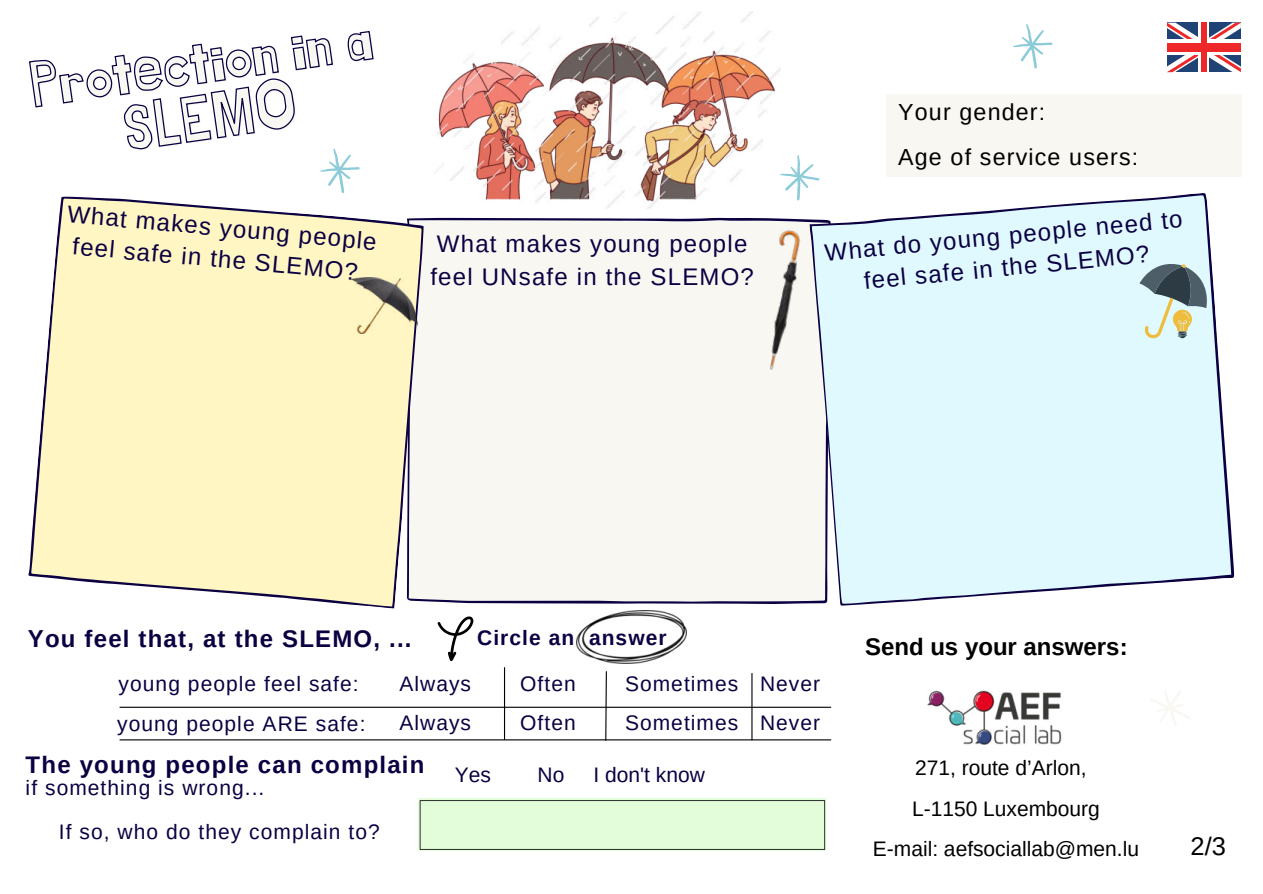
<style>
.page{position:relative;width:1263px;height:894px;background:#fff}
.page>*{position:absolute;margin:0;border:0;box-sizing:border-box;transform-origin:0 0}
.t1{font:25.5px "Arimo";color:#000}
.t2{font:24px/31.7px "Arimo";letter-spacing:.05em;color:#0b0042;text-align:center}
.t3{font:700 24px "Arimo";letter-spacing:.05em;color:#0b0042}
.t4{font:700 24px "Arimo";color:#000}
.t5{font:23.25px "Arimo";letter-spacing:.05em;color:#000}
.t6{font:21px "Arimo";letter-spacing:.05em;color:#0b0042}
.t7{font:21px/40.5px "Arimo";color:#000;text-align:center}
.t8{font:700 21px "Arimo";letter-spacing:.05em;color:#0b0042}
</style>
<div class="page">
<div style="left:424px;top:218px;width:385px;height:385px;background:#f8f7f2"></div>
<svg style="left:809px;top:193px;width:425px;height:412px;background:#def4fa"></svg>
<svg style="left:28px;top:196px;width:396px;height:412px;background:#f9f1c9"></svg>
<svg style="left:781px;top:155px;width:39px;height:45px"></svg>
<svg style="left:1139px;top:264px;width:68px;height:74px;background:#a3b2ac"></svg>
<img style="left:745px;top:225px;width:74px;height:151px">
<svg style="left:1013px;top:24px;width:40px;height:45px"></svg>
<svg style="left:1150px;top:690px;width:40px;height:35px"></svg>
<img style="left:927px;top:690px;width:135px;height:55px">
<hr style="left:504px;top:667px;width:1px;height:72px;background:#000">
<hr style="left:120px;top:739px;width:711px;height:1px;background:#000">
<hr style="left:120px;top:706px;width:711px;height:1px;background:#000">
<div style="left:419px;top:797px;width:407px;height:53px;background:#e3fddb"></div>
<svg style="left:420px;top:800px;width:405px;height:49px"></svg>
<img style="left:350px;top:277px;width:68px;height:56px">
<svg style="left:29px;top:30px;width:345px;height:163px"></svg>
<svg style="left:605px;top:671px;width:2px;height:70px"></svg>
<hr style="left:751px;top:673px;width:1px;height:66px;background:#000">
<img style="left:577px;top:610px;width:109px;height:53px">
<svg style="left:438px;top:616px;width:35px;height:45px"></svg>
<svg style="left:1167px;top:23px;width:74px;height:49px"></svg>
<div style="left:1167px;top:39px;width:74px;height:16px;background:#fff"></div>
<div style="left:1199px;top:23px;width:10px;height:49px;background:#fff"></div>
<div style="left:1167px;top:43px;width:74px;height:9px;background:#ee2828"></div>
<div style="left:1201px;top:23px;width:6px;height:49px;background:#ee2828"></div>
<img style="left:436px;top:11px;width:345px;height:197px">
<div style="left:886px;top:94px;width:356px;height:82px;background:#f8f7f2"></div>
<p class="t2" style="left:69px;top:198px;width:312px;rotate:5deg">What makes young people feel safe in the SLEMO?</p>
<p class="t2" style="left:430px;top:227px;width:325px;line-height:32.5px;text-align:left">What makes young people feel UNsafe in the SLEMO?</p>
<p class="t5" style="left:898px;top:98px;width:149px">Your gender:</p>
<p class="t5" style="left:898px;top:142px;width:242px">Age of service users:</p>
<p class="t2" style="left:823px;top:236px;width:361px;rotate:-5deg">What do young people need to feel safe in the SLEMO?</p>
<p class="t3" style="left:28px;top:622px;width:385px">You feel that, at the SLEMO, ...</p>
<p class="t8" style="left:477px;top:623px;width:191px">Circle an answer</p>
<p class="t6" style="left:119px;top:670px;width:242px">young people feel safe:</p>
<p class="t6" style="left:117px;top:710px;width:250px">young people ARE safe:</p>
<p class="t6" style="left:399px;top:670px;width:73px">Always</p>
<p class="t6" style="left:520px;top:670px;width:57px">Often</p>
<p class="t6" style="left:625px;top:670px;width:197px">Sometimes Never</p>
<p class="t6" style="left:399px;top:709px;width:73px">Always</p>
<p class="t6" style="left:520px;top:709px;width:57px">Often</p>
<p class="t6" style="left:625px;top:709px;width:197px">Sometimes Never</p>
<p class="t3" style="left:26px;top:747px;width:400px">The young people can complain</p>
<p class="t6" style="left:26px;top:774px;width:240px">if something is wrong...</p>
<p class="t6" style="left:59px;top:818px;width:322px">If so, who do they complain to?</p>
<p class="t6" style="left:455px;top:761px;width:38px">Yes</p>
<p class="t6" style="left:538px;top:761px;width:28px">No</p>
<p class="t6" style="left:594px;top:761px;width:113px">I don't know</p>
<p class="t4" style="left:865px;top:630px;width:264px">Send us your answers:</p>
<p class="t7" style="left:873px;top:747px;width:268px">271, route d’Arlon,<br>L-1150 Luxembourg<br>E-mail: aefsociallab@men.lu</p>
<p class="t1" style="left:1190px;top:830px;width:37px">2/3</p>
</div>
